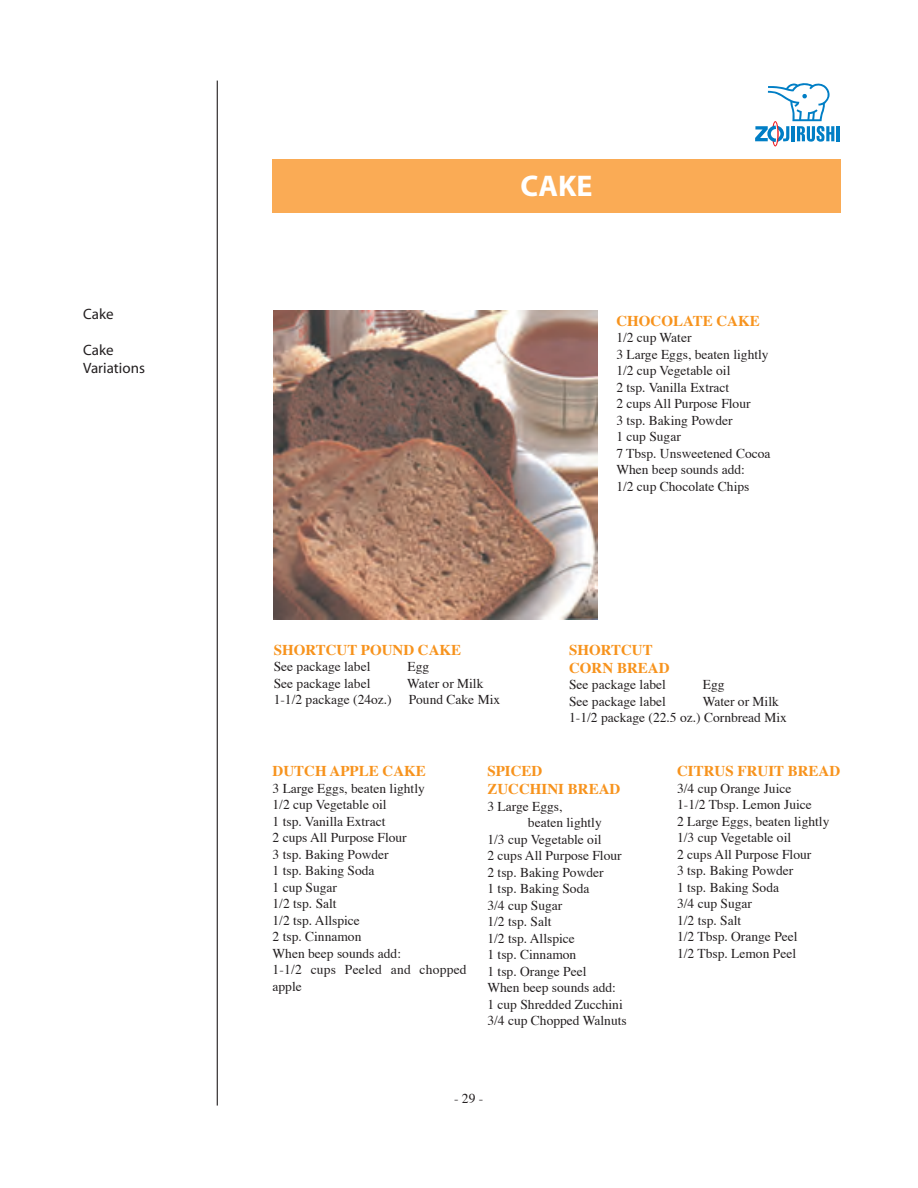
<style>
.page{position:relative;width:918px;height:1188px;background:#fff}
.page>*{position:absolute;margin:0;border:0;box-sizing:border-box;transform-origin:0 0}
.t1{font:700 30px "Myriad";color:#fff}
.t2{font:700 15px/18px "Times";color:#f7931d}
.t3{font:15px/18px "Myriad";color:#231f20}
.t4{font:13.5px/16.5px "Times";color:#231f20}
</style>
<div class="page">
<hr style="left:217px;top:81px;width:1px;height:1025px;background:#231f20">
<hr style="left:837px;top:126px;width:3px;height:15px;background:#007ec5">
<svg style="left:755px;top:83px;width:79px;height:59px"></svg>
<div style="left:272px;top:159px;width:569px;height:54px;background:#faab55"></div>
<img style="left:273px;top:311px;width:325px;height:308px">
<p class="t3" style="left:83px;top:306px;width:32px">Cake</p>
<p class="t3" style="left:83px;top:342px;width:63px">Cake<br>Variations</p>
<h1 class="t1" style="left:520px;top:171px;width:74px">CAKE</h1>
<p class="t2" style="left:616px;top:312px;width:145px">CHOCOLATE CAKE</p>
<p class="t4" style="left:616px;top:330px;width:156px">1/2 cup Water<br>3 Large Eggs, beaten lightly<br>1/2 cup Vegetable oil<br>2 tsp. Vanilla Extract<br>2 cups All Purpose Flour<br>3 tsp. Baking Powder<br>1 cup Sugar<br>7 Tbsp. Unsweetened Cocoa<br>When beep sounds add:<br>1/2 cup Chocolate Chips</p>
<p class="t2" style="left:274px;top:641px;width:189px">SHORTCUT POUND CAKE</p>
<p class="t4" style="left:274px;top:659px;width:98px">See package label</p>
<p class="t4" style="left:408px;top:659px;width:23px">Egg</p>
<p class="t4" style="left:274px;top:676px;width:98px">See package label</p>
<p class="t4" style="left:407px;top:676px;width:78px">Water or Milk</p>
<p class="t4" style="left:274px;top:692px;width:120px">1-1/2 package (24oz.)</p>
<p class="t4" style="left:409px;top:692px;width:93px">Pound Cake Mix</p>
<p class="t2" style="left:569px;top:641px;width:102px">SHORTCUT<br>CORN BREAD</p>
<p class="t4" style="left:569px;top:677px;width:98px">See package label</p>
<p class="t4" style="left:703px;top:677px;width:23px">Egg</p>
<p class="t4" style="left:569px;top:694px;width:98px">See package label</p>
<p class="t4" style="left:569px;top:694px;width:219px;text-indent:134px">Water or Milk<br>1-1/2 package (22.5 oz.) Cornbread Mix</p>
<p class="t2" style="left:273px;top:763px;width:155px">DUTCH APPLE CAKE</p>
<p class="t4" style="left:273px;top:781px;width:196px">3 Large Eggs, beaten lightly<br>1/2 cup Vegetable oil<br>1 tsp. Vanilla Extract<br>2 cups All Purpose Flour<br>3 tsp. Baking Powder<br>1 tsp. Baking Soda<br>1 cup Sugar<br>1/2 tsp. Salt<br>1/2 tsp. Allspice<br>2 tsp. Cinnamon<br>When beep sounds add:<br>1-1/2 cups Peeled and chopped apple</p>
<p class="t2" style="left:487px;top:763px;width:134px">SPICED<br>ZUCCHINI BREAD</p>
<p class="t4" style="left:487px;top:799px;width:77px">3 Large Eggs,</p>
<p class="t4" style="left:528px;top:815px;width:75px">beaten lightly</p>
<p class="t4" style="left:487px;top:832px;width:116px">1/3 cup Vegetable oil</p>
<p class="t4" style="left:487px;top:848px;width:136px">2 cups All Purpose Flour</p>
<p class="t4" style="left:487px;top:865px;width:118px">2 tsp. Baking Powder</p>
<p class="t4" style="left:487px;top:881px;width:104px">1 tsp. Baking Soda</p>
<p class="t4" style="left:487px;top:898px;width:76px">3/4 cup Sugar</p>
<p class="t4" style="left:487px;top:914px;width:66px">1/2 tsp. Salt</p>
<p class="t4" style="left:487px;top:931px;width:89px">1/2 tsp. Allspice</p>
<p class="t4" style="left:487px;top:947px;width:90px">1 tsp. Cinnamon</p>
<p class="t4" style="left:487px;top:964px;width:100px">1 tsp. Orange Peel</p>
<p class="t4" style="left:487px;top:980px;width:130px">When beep sounds add:</p>
<p class="t4" style="left:487px;top:997px;width:137px">1 cup Shredded Zucchini</p>
<p class="t4" style="left:487px;top:1013px;width:141px">3/4 cup Chopped Walnuts</p>
<p class="t4" style="left:454px;top:1091px;width:31px">- 29 -</p>
<p class="t2" style="left:677px;top:763px;width:165px">CITRUS FRUIT BREAD</p>
<p class="t4" style="left:677px;top:781px;width:154px">3/4 cup Orange Juice<br>1-1/2 Tbsp. Lemon Juice<br>2 Large Eggs, beaten lightly<br>1/3 cup Vegetable oil<br>2 cups All Purpose Flour<br>3 tsp. Baking Powder<br>1 tsp. Baking Soda<br>3/4 cup Sugar<br>1/2 tsp. Salt<br>1/2 Tbsp. Orange Peel<br>1/2 Tbsp. Lemon Peel</p>
</div>
